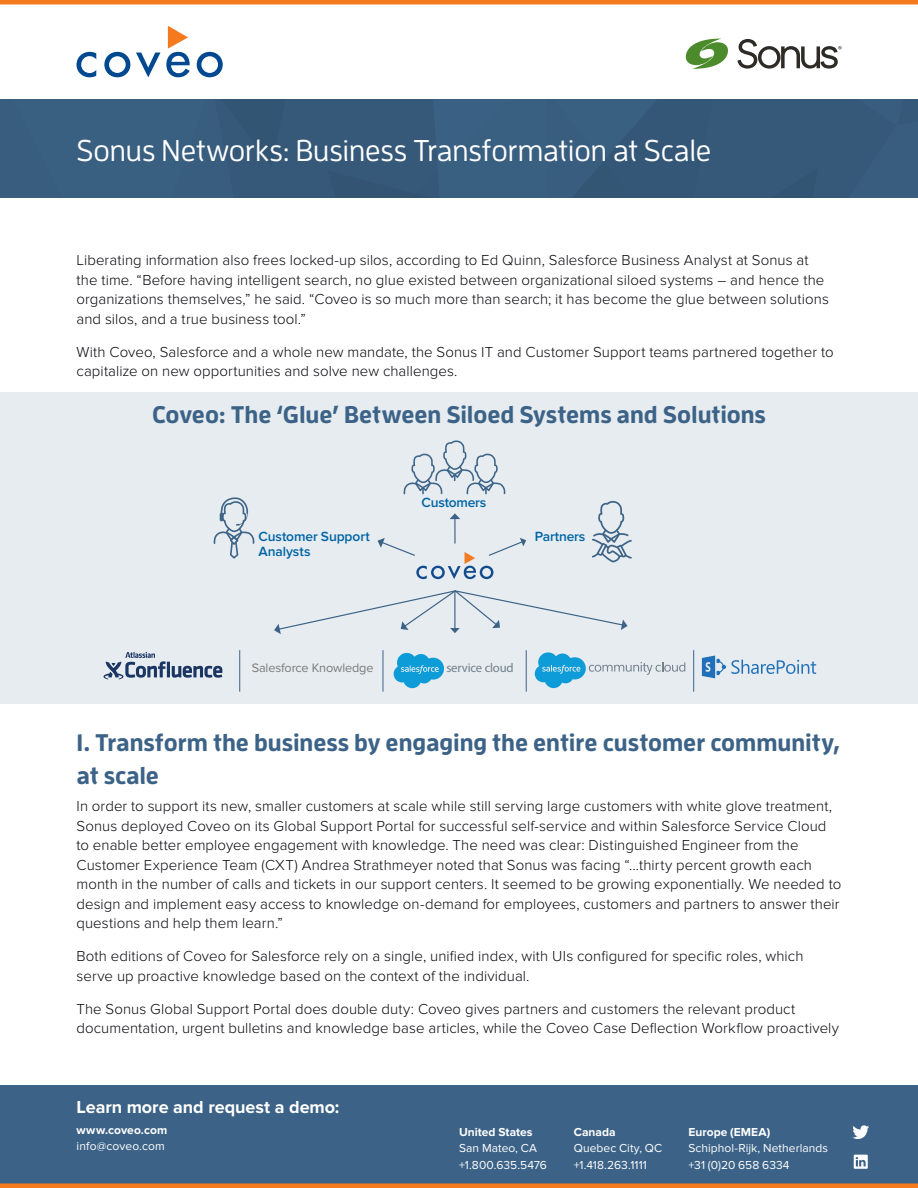
<style>
.page{position:relative;width:918px;height:1188px;background:#fff}
.page>*{position:absolute;margin:0;border:0;box-sizing:border-box;transform-origin:0 0}
.t1{font:500 30px "Enzo OT";letter-spacing:-.005em;color:#fff}
.t2{font:700 24px/33px "Enzo OT";color:#3c6387}
.t3{font:700 18px "Proxima Nova";color:#fff}
.t4{font:300 15px/19.5px "Proxima Nova";letter-spacing:.005em;color:#08080e}
.t5{font:600 13.8px/15.8px "Proxima Nova";letter-spacing:-.01em;color:#0064a5}
.t6{font:12.75px "Proxima Nova";letter-spacing:-.01em;color:#7a7a7a}
.t7{font:12.75px "Salesforce Sans";letter-spacing:-.015em;color:#728089}
.t8{font:12px/16.5px "Proxima Nova";letter-spacing:.005em;color:#fff}
.t9{font:700 12px "Proxima Nova";color:#fff}
</style>
<div class="page">
<div style="left:0;top:99px;width:918px;height:99px;background:#365979"></div>
<hr style="left:0;top:0;width:918px;height:4px;background:#f57a1e">
<svg style="left:76px;top:52px;width:20px;height:25px"></svg>
<svg style="left:104px;top:52px;width:26px;height:25px"></svg>
<svg style="left:197px;top:52px;width:26px;height:25px"></svg>
<svg style="left:136px;top:26px;width:54px;height:51px"></svg>
<div style="left:0;top:1085px;width:918px;height:99px;background:#3c6387"></div>
<hr style="left:0;top:1184px;width:918px;height:4px;background:#f57a1e">
<svg style="left:686px;top:39px;width:42px;height:30px"></svg>
<svg style="left:738px;top:39px;width:103px;height:30px"></svg>
<svg style="left:854px;top:1155px;width:14px;height:14px"></svg>
<svg style="left:852px;top:1125px;width:17px;height:14px"></svg>
<div style="left:0;top:392px;width:918px;height:311px;background:#e6ecf0"></div>
<svg style="left:535px;top:652px;width:150px;height:36px"></svg>
<hr style="left:693px;top:650px;width:1px;height:42px;background:#3c6387">
<hr style="left:526px;top:650px;width:1px;height:42px;background:#3c6387">
<hr style="left:239px;top:650px;width:1px;height:42px;background:#3c6387">
<hr style="left:382px;top:650px;width:1px;height:42px;background:#3c6387">
<svg style="left:378px;top:538px;width:148px;height:41px"></svg>
<hr style="left:454px;top:518px;width:2px;height:26px;background:#3c6387">
<svg style="left:450px;top:513px;width:10px;height:6px"></svg>
<svg style="left:274px;top:590px;width:354px;height:44px"></svg>
<hr style="left:167px;top:662px;width:3px;height:15px;background:#1c3664">
<svg style="left:172px;top:666px;width:50px;height:12px"></svg>
<svg style="left:103px;top:652px;width:63px;height:27px"></svg>
<svg style="left:702px;top:656px;width:114px;height:22px"></svg>
<svg style="left:394px;top:653px;width:50px;height:35px"></svg>
<svg style="left:403px;top:440px;width:103px;height:54px"></svg>
<svg style="left:213px;top:497px;width:42px;height:62px"></svg>
<svg style="left:592px;top:501px;width:40px;height:61px"></svg>
<h1 class="t1" style="left:76px;top:133px;width:636px">Sonus Networks: Business Transformation at Scale</h1>
<p class="t4" style="left:76px;top:251px;width:754px">Liberating information also frees locked-up silos, according to Ed Quinn, Salesforce Business Analyst at Sonus at the time. “Before having intelligent search, no glue existed between organizational siloed systems – and hence the organizations themselves,” he said. “Coveo is so much more than search; it has become the glue between solutions and silos, and a true business tool.”</p>
<p class="t4" style="left:76px;top:342px;width:759px">With Coveo, Salesforce and a whole new mandate, the Sonus IT and Customer Support teams partnered together to capitalize on new opportunities and solve new challenges.</p>
<h2 class="t2" style="left:152px;top:398px;width:615px">Coveo: The ‘Glue’ Between Siloed Systems and Solutions</h2>
<p class="t5" style="left:422px;top:495px;width:66px">Customers</p>
<p class="t5" style="left:259px;top:528px;width:113px">Customer Support<br>Analysts</p>
<p class="t5" style="left:535px;top:528px;width:52px">Partners</p>
<p class="t6" style="left:252px;top:660px;width:123px">Salesforce Knowledge</p>
<p class="t7" style="left:446px;top:660px;width:69px">service cloud</p>
<h2 class="t2" style="left:76px;top:726px;width:765px">1. Transform the business by engaging the entire customer community, at scale</h2>
<p class="t4" style="left:76px;top:797px;width:766px">In order to support its new, smaller customers at scale while still serving large customers with white glove treatment, Sonus deployed Coveo on its Global Support Portal for successful self-service and within Salesforce Service Cloud to enable better employee engagement with knowledge. The need was clear: Distinguished Engineer from the Customer Experience Team (CXT) Andrea Strathmeyer noted that Sonus was facing “...thirty percent growth each month in the number of calls and tickets in our support centers. It seemed to be growing exponentially. We needed to design and implement easy access to knowledge on-demand for employees, customers and partners to answer their questions and help them learn.”</p>
<p class="t4" style="left:76px;top:947px;width:728px">Both editions of Coveo for Salesforce rely on a single, unified index, with UIs configured for specific roles, which serve up proactive knowledge based on the context of the individual.</p>
<p class="t4" style="left:76px;top:999px;width:764px">The Sonus Global Support Portal does double duty: Coveo gives partners and customers the relevant product documentation, urgent bulletins and knowledge base articles, while the Coveo Case Deflection Workflow proactively</p>
<p class="t3" style="left:76px;top:1097px;width:265px">Learn more and request a demo:</p>
<p class="t9" style="left:76px;top:1123px;width:92px">www.coveo.com</p>
<p class="t8" style="left:76px;top:1138px;width:90px">info@coveo.com</p>
<p class="t9" style="left:459px;top:1125px;width:75px">United States</p>
<p class="t8" style="left:459px;top:1140px;width:89px">San Mateo, CA +1.800.635.5476</p>
<p class="t9" style="left:459px;top:1129px;width:75px">United States</p>
<p class="t8" style="left:459px;top:1144px;width:89px">San Mateo, CA +1.800.635.5476</p>
<p class="t9" style="left:574px;top:1125px;width:43px">Canada</p>
<p class="t8" style="left:574px;top:1140px;width:90px">Quebec City, QC +1.418.263.1111</p>
<p class="t9" style="left:574px;top:1129px;width:43px">Canada</p>
<p class="t8" style="left:574px;top:1144px;width:90px">Quebec City, QC +1.418.263.1111</p>
<p class="t9" style="left:688px;top:1125px;width:83px">Europe (EMEA)</p>
<p class="t8" style="left:688px;top:1140px;width:141px">Schiphol-Rijk, Netherlands +31 (0)20 658 6334</p>
<p class="t9" style="left:688px;top:1129px;width:83px">Europe (EMEA)</p>
<p class="t8" style="left:688px;top:1144px;width:141px">Schiphol-Rijk, Netherlands +31 (0)20 658 6334</p>
</div>
